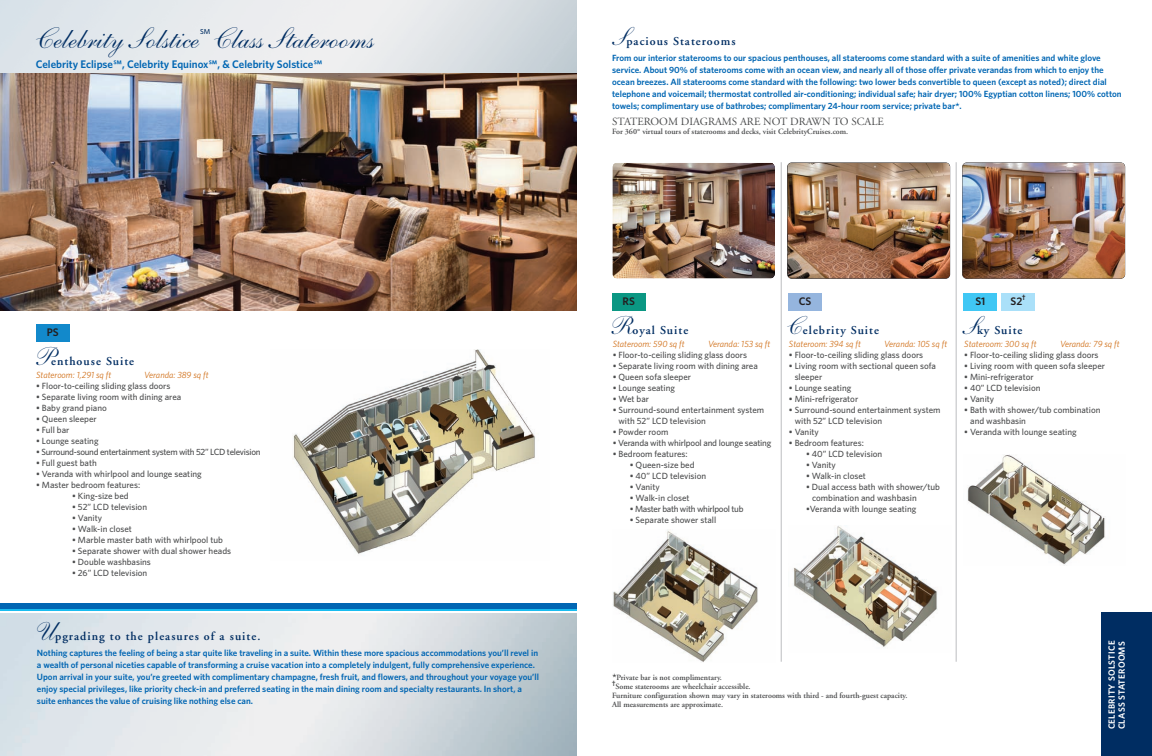
<style>
.page{position:relative;width:1152px;height:756px;background:#fff}
.page>*{position:absolute;margin:0;border:0;box-sizing:border-box;transform-origin:0 0}
.t1{font:30px "Shelley Andante Script";color:#002d62}
.t2{font:600 12px "Adobe Garamond";letter-spacing:.085em;color:#002d62}
.t3{font:600 11px "Whitney";color:#0166b3}
.t4{font:11px "Adobe Garamond";color:#4b4c4d}
.t5{font:600 11px "Whitney";color:#231f20}
.t6{font:500 9px/11px "Whitney";color:#4b4c4d}
.t7{font:600 9px/12px "Whitney";color:#0166b3}
.t8{font:italic 9px "Whitney";color:#d06f18}
.t9{font:500 9px "Whitney";letter-spacing:-.03em;color:#4b4c4d}
.t10{font:500 9px "Whitney";letter-spacing:-.02em;color:#4b4c4d}
.t11{font:600 9px/10px "Whitney";letter-spacing:.03em;color:#fff}
.t12{font:600 8px/9px "Adobe Garamond";color:#4b4c4d}
.t13{font:500 7.2px "Whitney";color:#002d62}
.t14{font:700 6px "Helvetica Neue";color:#231f20}
.t15{font:700 6px "Helvetica Neue";color:#4b4c4d}
.s1{font-family:"Shelley Andante Script";font-weight:400;font-size:26px}
.s2{font-weight:500;font-size:12px}
.s3{font-family:"Whitney";font-weight:500;font-size:12px}
</style>
<div class="page">
<div style="left:1102px;top:612px;width:50px;height:144px;background:#002d62"></div>
<hr style="left:781px;top:162px;width:1px;height:500px;background:#bcbdc0">
<hr style="left:956px;top:162px;width:1px;height:500px;background:#bcbdc0">
<div style="left:612px;top:293px;width:34px;height:18px;background:#0b9783"></div>
<img style="left:612px;top:162px;width:163px;height:117px;border-radius:4px">
<img style="left:787px;top:162px;width:163px;height:116px;border-radius:5px">
<img style="left:962px;top:162px;width:163px;height:117px;border-radius:4px">
<img style="left:613px;top:530px;width:145px;height:132px">
<div style="left:788px;top:293px;width:34px;height:18px;background:#95b5de"></div>
<img style="left:793px;top:526px;width:145px;height:121px">
<div style="left:964px;top:293px;width:33px;height:18px;background:#40c7f4"></div>
<div style="left:1001px;top:293px;width:34px;height:18px;background:#aae0f9"></div>
<img style="left:967px;top:455px;width:138px;height:110px">
<img style="left:0;top:72px;width:576px;height:239px">
<hr style="left:0;top:608px;width:576px;height:3px;background:#1abcef">
<div style="left:0;top:603px;width:576px;height:5px;background:#0166b3"></div>
<div style="left:36px;top:324px;width:34px;height:18px;background:#1289cb"></div>
<img style="left:293px;top:349px;width:242px;height:205px">
<h1 class="t1" style="left:32px;top:27px;width:164px">Celebrity Solstice</h1>
<p class="t13" style="left:200px;top:28px;width:12px">SM</p>
<h1 class="t1" style="left:210px;top:27px;width:160px">Class Staterooms</h1>
<p class="t3" style="left:36px;top:57px;width:288px">Celebrity Eclipse◊, Celebrity Equinox◊, &amp; Celebrity Solstice◊</p>
<p class="t5" style="left:47px;top:326px;width:13px">PS</p>
<h2 class="t2" style="left:32px;top:356px;width:104px"><span class="s1">P</span>enthouse Suite</h2>
<p class="t8" style="left:36px;top:370px;width:77px">Stateroom: 1,291 sq ft</p>
<p class="t8" style="left:144px;top:370px;width:66px">Veranda: 389 sq ft</p>
<p class="t6" style="left:36px;top:381px;width:136px">• Floor-to-ceiling sliding glass doors</p>
<p class="t6" style="left:36px;top:392px;width:147px">• Separate living room with dining area</p>
<p class="t6" style="left:36px;top:403px;width:72px">• Baby grand piano</p>
<p class="t6" style="left:36px;top:414px;width:62px">• Queen sleeper</p>
<p class="t6" style="left:36px;top:425px;width:35px">• Full bar</p>
<p class="t6" style="left:36px;top:436px;width:64px">• Lounge seating</p>
<p class="t9" style="left:36px;top:447px;width:226px">• Surround-sound entertainment system with 52” LCD television</p>
<p class="t6" style="left:36px;top:458px;width:62px">• Full guest bath</p>
<p class="t6" style="left:36px;top:469px;width:167px">• Veranda with whirlpool and lounge seating</p>
<p class="t6" style="left:36px;top:480px;width:106px">• Master bedroom features:</p>
<p class="t6" style="left:72px;top:491px;width:58px">• King-size bed</p>
<p class="t6" style="left:72px;top:502px;width:76px">• 52” LCD television</p>
<p class="t6" style="left:72px;top:513px;width:31px">• Vanity</p>
<p class="t6" style="left:72px;top:524px;width:61px">• Walk-in closet</p>
<p class="t6" style="left:72px;top:535px;width:152px">• Marble master bath with whirlpool tub</p>
<p class="t6" style="left:72px;top:546px;width:160px">• Separate shower with dual shower heads</p>
<p class="t6" style="left:72px;top:557px;width:80px">• Double washbasins</p>
<p class="t6" style="left:72px;top:568px;width:77px">• 26” LCD television</p>
<h2 class="t2" style="left:32px;top:631px;width:230px"><span class="s1">U</span> pgrading to the pleasures of a suite.</h2>
<p class="t7" style="left:37px;top:646px;width:504px">Nothing captures the feeling of being a star quite like traveling in a suite. Within these more spacious accommodations you’ll revel in a wealth of personal niceties capable of transforming a cruise vacation into a completely indulgent, fully comprehensive experience.<br>Upon arrival in your suite, you’re greeted with complimentary champagne, fresh fruit, and flowers, and throughout your voyage you’ll enjoy special privileges, like priority check-in and preferred seating in the main dining room and specialty restaurants. In short, a suite enhances the value of cruising like nothing else can.</p>
<h2 class="t2" style="left:609px;top:37px;width:128px"><span class="s1">S</span>pacious Staterooms</h2>
<p class="t7" style="left:612px;top:52px;width:511px">From our interior staterooms to our spacious penthouses, all staterooms come standard with a suite of amenities and white glove service. About 90% of staterooms come with an ocean view, and nearly all of those offer private verandas from which to enjoy the ocean breezes. All staterooms come standard with the following: two lower beds convertible to queen (except as noted); direct dial telephone and voicemail; thermostat controlled air-conditioning; individual safe; hair dryer; 100% Egyptian cotton linens; 100% cotton towels; complimentary use of bathrobes; complimentary 24-hour room service; private bar<span class="s2">*</span>.</p>
<p class="t4" style="left:612px;top:117px;width:273px">STATEROOM DIAGRAMS ARE NOT DRAWN TO SCALE</p>
<p class="t12" style="left:612px;top:128px;width:238px">For 360° virtual tours of staterooms and decks, visit CelebrityCruises.com.</p>
<p class="t5" style="left:623px;top:295px;width:14px">RS</p>
<h2 class="t2" style="left:608px;top:325px;width:82px"><span class="s1">R</span>oyal Suite</h2>
<p class="t8" style="left:613px;top:339px;width:73px">Stateroom: 590 sq ft</p>
<p class="t8" style="left:708px;top:339px;width:64px">Veranda: 153 sq ft</p>
<p class="t6" style="left:613px;top:350px;width:136px">• Floor-to-ceiling sliding glass doors</p>
<p class="t6" style="left:613px;top:361px;width:147px">• Separate living room with dining area</p>
<p class="t6" style="left:613px;top:372px;width:80px">• Queen sofa sleeper</p>
<p class="t6" style="left:613px;top:383px;width:64px">• Lounge seating</p>
<p class="t6" style="left:613px;top:394px;width:38px">• Wet bar</p>
<p class="t6" style="left:618px;top:405px;width:147px;text-indent:-6px">• Surround-sound entertainment system with 52” LCD television</p>
<p class="t6" style="left:613px;top:427px;width:57px">• Powder room</p>
<p class="t10" style="left:613px;top:438px;width:160px">• Veranda with whirlpool and lounge seating</p>
<p class="t6" style="left:613px;top:449px;width:76px">• Bedroom features:</p>
<p class="t6" style="left:630px;top:460px;width:66px">• Queen-size bed</p>
<p class="t6" style="left:630px;top:471px;width:78px">• 40” LCD television</p>
<p class="t6" style="left:630px;top:482px;width:31px">• Vanity</p>
<p class="t6" style="left:630px;top:493px;width:61px">• Walk-in closet</p>
<p class="t9" style="left:630px;top:504px;width:115px">• Master bath with whirlpool tub</p>
<p class="t6" style="left:630px;top:515px;width:88px">• Separate shower stall</p>
<p class="t5" style="left:799px;top:295px;width:14px">CS</p>
<h2 class="t2" style="left:784px;top:325px;width:97px"><span class="s1">C</span> elebrity Suite</h2>
<p class="t8" style="left:789px;top:339px;width:73px">Stateroom: 394 sq ft</p>
<p class="t8" style="left:884px;top:339px;width:64px">Veranda: 105 sq ft</p>
<p class="t6" style="left:789px;top:350px;width:136px">• Floor-to-ceiling sliding glass doors</p>
<p class="t6" style="left:795px;top:361px;width:143px;text-indent:-6px">• Living room with sectional queen sofa sleeper</p>
<p class="t6" style="left:789px;top:383px;width:64px">• Lounge seating</p>
<p class="t6" style="left:789px;top:394px;width:71px">• Mini-refrigerator</p>
<p class="t6" style="left:795px;top:405px;width:147px;text-indent:-6px">• Surround-sound entertainment system with 52” LCD television</p>
<p class="t6" style="left:789px;top:427px;width:31px">• Vanity</p>
<p class="t6" style="left:789px;top:438px;width:76px">• Bedroom features:</p>
<p class="t6" style="left:806px;top:449px;width:78px">• 40” LCD television</p>
<p class="t6" style="left:806px;top:460px;width:31px">• Vanity</p>
<p class="t6" style="left:806px;top:471px;width:61px">• Walk-in closet</p>
<p class="t6" style="left:812px;top:482px;width:130px;text-indent:-6px">• Dual access bath with shower/tub combination and washbasin</p>
<p class="t6" style="left:806px;top:504px;width:112px">•Veranda with lounge seating</p>
<p class="t5" style="left:975px;top:295px;width:12px">S1</p>
<p class="t5" style="left:1010px;top:295px;width:13px">S2</p>
<p class="t14" style="left:1022px;top:295px;width:5px">†</p>
<h2 class="t2" style="left:959px;top:325px;width:65px"><span class="s1">S</span>ky Suite</h2>
<p class="t8" style="left:964px;top:339px;width:74px">Stateroom: 300 sq ft</p>
<p class="t8" style="left:1060px;top:339px;width:61px">Veranda: 79 sq ft</p>
<p class="t6" style="left:964px;top:350px;width:136px">• Floor-to-ceiling sliding glass doors</p>
<p class="t6" style="left:964px;top:361px;width:142px">• Living room with queen sofa sleeper</p>
<p class="t6" style="left:964px;top:372px;width:71px">• Mini-refrigerator</p>
<p class="t6" style="left:964px;top:383px;width:78px">• 40” LCD television</p>
<p class="t6" style="left:964px;top:394px;width:31px">• Vanity</p>
<p class="t6" style="left:970px;top:405px;width:132px;text-indent:-6px">• Bath with shower/tub combination and washbasin</p>
<p class="t6" style="left:964px;top:427px;width:114px">• Veranda with lounge seating</p>
<p class="t12" style="left:612px;top:674px;width:111px"><span class="s3">*</span>Private bar is not complimentary.</p>
<p class="t15" style="left:612px;top:681px;width:5px">†</p>
<p class="t12" style="left:612px;top:683px;width:297px;text-indent:3px">Some staterooms are wheelchair accessible.<br>Furniture configuration shown may vary in staterooms with third - and fourth-guest capacity.<br>All measurements are approximate.</p>
<p class="t11" style="left:1107px;top:729px;width:90px;rotate:-90deg">CELEBRITY SOLSTICE<br>CLASS STATEROOMS</p>
</div>
